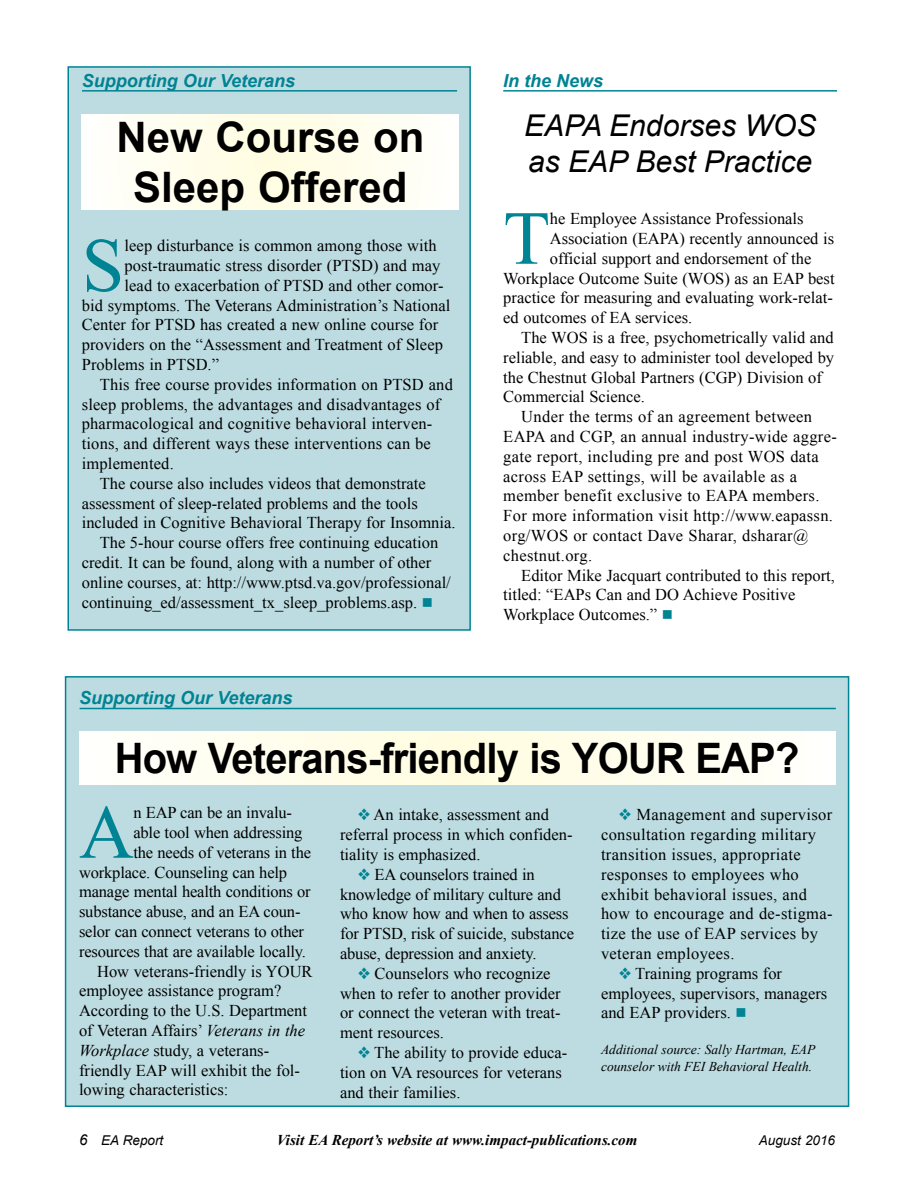
<style>
.page{position:relative;width:918px;height:1188px;background:#fff}
.page>*{position:absolute;margin:0;border:0;box-sizing:border-box;transform-origin:0 0}
.t1{font:76.35px "Times New Roman";color:#008393}
.t2{font:700 42px "Arial";letter-spacing:-.02em;color:#000;scale:.95 1}
.t3{font:700 42px/50.4px "Arial";color:#000;text-align:center}
.t4{font:italic 30px/36px "Arial";color:#000}
.t5{font:italic 700 18px "Arial";color:#008393}
.t6{font:16.5px/19.8px "Times New Roman";color:#000}
.t7{font:16.5px/19.8px "Times New Roman";letter-spacing:.02em;color:#000}
.t8{font:italic 700 15px "Times New Roman";color:#000}
.t9{font:italic 13.5px/16.2px "Times New Roman";color:#000}
.t10{font:italic 13.5px "Arial";color:#000}
.s1{color:#008393}
.s2{font-style:italic}
.s3{font-size:15px}
</style>
<div class="page">
<div style="left:68px;top:66px;width:403px;height:565px;background:#bddce1;border:2px solid #008393"></div>
<hr style="left:82px;top:90px;width:375px;height:2px;background:#008393">
<svg style="left:82px;top:114px;width:377px;height:96px;background:#fffdee"></svg>
<div style="left:65px;top:676px;width:784px;height:431px;background:#bddce1;border:2px solid #008393"></div>
<hr style="left:80px;top:708px;width:756px;height:1px;background:#008393">
<svg style="left:79px;top:732px;width:756px;height:52px;background:#fffded"></svg>
<hr style="left:503px;top:90px;width:334px;height:2px;background:#008393">
<p class="t5" style="left:82px;top:68px;width:215px">Supporting Our Veterans</p>
<h2 class="t3" style="left:116px;top:113px;width:310px">New Course on<br>Sleep Offered</h2>
<h1 class="t1" style="left:82px;top:214px;width:44px">S</h1>
<p class="t6" style="left:125px;top:236px;width:314px">leep disturbance is common among those with</p>
<p class="t6" style="left:125px;top:255px;width:317px">post-traumatic stress disorder (PTSD) and may</p>
<p class="t6" style="left:125px;top:275px;width:321px">lead to exacerbation of PTSD and other comor-</p>
<p class="t6" style="left:82px;top:295px;width:370px">bid symptoms. The Veterans Administration’s National</p>
<p class="t6" style="left:82px;top:315px;width:358px">Center for PTSD has created a new online course for</p>
<p class="t6" style="left:82px;top:335px;width:363px">providers on the “Assessment and Treatment of Sleep</p>
<p class="t6" style="left:82px;top:354px;width:139px">Problems in PTSD.”</p>
<p class="t6" style="left:100px;top:374px;width:355px">This free course provides information on PTSD and</p>
<p class="t6" style="left:82px;top:394px;width:360px">sleep problems, the advantages and disadvantages of</p>
<p class="t6" style="left:82px;top:414px;width:352px">pharmacological and cognitive behavioral interven-</p>
<p class="t6" style="left:82px;top:434px;width:351px">tions, and different ways these interventions can be</p>
<p class="t6" style="left:82px;top:453px;width:94px">implemented.</p>
<p class="t6" style="left:100px;top:473px;width:327px">The course also includes videos that demonstrate</p>
<p class="t6" style="left:82px;top:493px;width:338px">assessment of sleep-related problems and the tools</p>
<p class="t6" style="left:82px;top:513px;width:375px">included in Cognitive Behavioral Therapy for Insomnia.</p>
<p class="t6" style="left:100px;top:533px;width:340px">The 5-hour course offers free continuing education</p>
<p class="t6" style="left:82px;top:552px;width:351px">credit. It can be found, along with a number of other</p>
<p class="t6" style="left:82px;top:572px;width:371px">online courses, at: http://www.ptsd.va.gov/professional/</p>
<p class="t6" style="left:82px;top:592px;width:353px">continuing_ed/assessment_tx_sleep_problems.asp. <span class="s1">■</span></p>
<p class="t5" style="left:503px;top:68px;width:102px">In the News</p>
<h3 class="t4" style="left:524px;top:108px;width:293px">EAPA Endorses WOS as EAP Best Practice</h3>
<h1 class="t1" style="left:503px;top:187px;width:48px">T</h1>
<p class="t6" style="left:550px;top:208px;width:255px">he Employee Assistance Professionals</p>
<p class="t6" style="left:550px;top:228px;width:286px">Association (EAPA) recently announced is</p>
<p class="t6" style="left:550px;top:248px;width:263px">official support and endorsement of the</p>
<p class="t6" style="left:503px;top:268px;width:333px">Workplace Outcome Suite (WOS) as an EAP best</p>
<p class="t6" style="left:503px;top:288px;width:331px">practice for measuring and evaluating work-relat-</p>
<p class="t6" style="left:503px;top:307px;width:191px">ed outcomes of EA services.</p>
<p class="t6" style="left:521px;top:327px;width:314px">The WOS is a free, psychometrically valid and</p>
<p class="t6" style="left:503px;top:347px;width:332px">reliable, and easy to administer tool developed by</p>
<p class="t6" style="left:503px;top:367px;width:320px">the Chestnut Global Partners (CGP) Division of</p>
<p class="t6" style="left:503px;top:387px;width:143px">Commercial Science.</p>
<p class="t7" style="left:521px;top:406px;width:292px">Under the terms of an agreement between</p>
<p class="t7" style="left:503px;top:426px;width:335px">EAPA and CGP, an annual industry-wide aggre-</p>
<p class="t7" style="left:503px;top:446px;width:317px">gate report, including pre and post WOS data</p>
<p class="t7" style="left:503px;top:466px;width:295px">across EAP settings, will be available as a</p>
<p class="t7" style="left:503px;top:486px;width:318px">member benefit exclusive to EAPA members.</p>
<p class="t7" style="left:503px;top:505px;width:331px">For more information visit http://www.eapassn.</p>
<p class="t7" style="left:503px;top:525px;width:307px">org/WOS or contact Dave Sharar, dsharar@</p>
<p class="t7" style="left:503px;top:545px;width:90px">chestnut.org.</p>
<p class="t6" style="left:521px;top:565px;width:315px">Editor Mike Jacquart contributed to this report,</p>
<p class="t6" style="left:503px;top:585px;width:294px">titled: “EAPs Can and DO Achieve Positive</p>
<p class="t6" style="left:503px;top:604px;width:171px">Workplace Outcomes.” <span class="s1">■</span></p>
<p class="t5" style="left:79px;top:686px;width:215px">Supporting Our Veterans</p>
<h2 class="t2" style="left:115px;top:731px;width:722px">How Veterans-friendly is YOUR EAP?</h2>
<h1 class="t1" style="left:79px;top:781px;width:57px">A</h1>
<p class="t6" style="left:133px;top:802px;width:160px">n EAP can be an invalu-</p>
<p class="t6" style="left:340px;top:805px;width:234px;text-indent:18px"><span class="s1">❖</span> An intake, assessment and referral process in which confiden&shy;tiality is emphasized.</p>
<p class="t6" style="left:340px;top:864px;width:235px;text-indent:18px"><span class="s1">❖</span> EA counselors trained in knowledge of military culture and who know how and when to assess for PTSD, risk of suicide, substance abuse, depression and anxiety.</p>
<p class="t6" style="left:340px;top:963px;width:222px;text-indent:18px"><span class="s1">❖</span> Counselors who recognize when to refer to another provider or connect the veteran with treat&shy;ment resources.</p>
<p class="t6" style="left:340px;top:1042px;width:229px;text-indent:18px"><span class="s1">❖</span> The ability to provide educa&shy;tion on VA resources for veterans and their families.</p>
<p class="t7" style="left:601px;top:805px;width:233px;text-indent:18px"><span class="s1">❖</span> Management and supervisor consultation regarding military transition issues, appropriate responses to employees who exhibit behavioral issues, and how to encourage and de-stigma&shy;tize the use of EAP services by veteran employees.</p>
<p class="t6" style="left:601px;top:963px;width:228px;text-indent:18px"><span class="s1">❖</span> Training programs for employees, supervisors, managers and EAP providers. <span class="s1">■</span></p>
<p class="t9" style="left:601px;top:1041px;width:216px">Additional source: Sally Hartman, EAP counselor with FEI Behavioral Health.</p>
<p class="t6" style="left:133px;top:822px;width:171px">able tool when addressing</p>
<p class="t6" style="left:133px;top:842px;width:179px">the needs of veterans in the</p>
<p class="t6" style="left:79px;top:862px;width:210px">workplace. Counseling can help</p>
<p class="t6" style="left:79px;top:882px;width:233px">manage mental health conditions or</p>
<p class="t6" style="left:79px;top:901px;width:223px">substance abuse, and an EA coun-</p>
<p class="t6" style="left:79px;top:921px;width:227px">selor can connect veterans to other</p>
<p class="t6" style="left:79px;top:941px;width:228px">resources that are available locally.</p>
<p class="t6" style="left:97px;top:961px;width:217px">How veterans-friendly is YOUR</p>
<p class="t6" style="left:79px;top:981px;width:204px">employee assistance program?</p>
<p class="t6" style="left:79px;top:1000px;width:230px">According to the U.S. Department</p>
<p class="t6" style="left:79px;top:1020px;width:228px">of Veteran Affairs’ <span class="s2">Veterans in the</span></p>
<p class="t6" style="left:79px;top:1040px;width:192px"><span class="s2">Workplace</span> study, a veterans-</p>
<p class="t6" style="left:79px;top:1060px;width:222px">friendly EAP will exhibit the fol-</p>
<p class="t6" style="left:79px;top:1080px;width:151px">lowing characteristics:</p>
<p class="t10" style="left:79px;top:1131px;width:86px"><span class="s3">6</span> EA Report</p>
<p class="t8" style="left:277px;top:1129px;width:362px">Visit EA Report’s website at www.impact-publications.com</p>
<p class="t10" style="left:759px;top:1131px;width:78px">August 2016</p>
</div>
